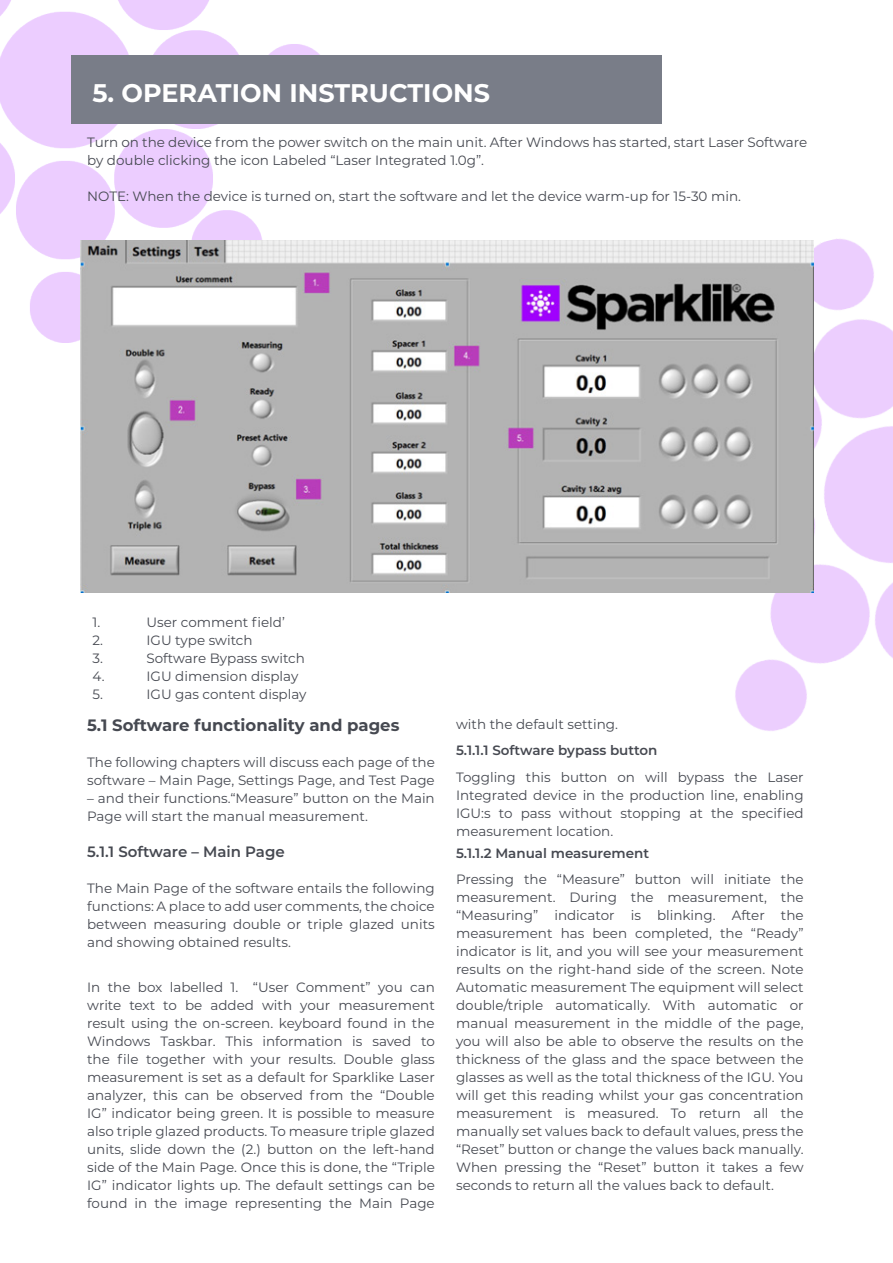
<style>
.page{position:relative;width:893px;height:1263px;background:#fff}
.page>*{position:absolute;margin:0;border:0;box-sizing:border-box;transform-origin:0 0}
.Pääotsikko{font:700 25.5px "Montserrat";color:#fff}
.t1{font:700 16.5px "Montserrat";color:#464951}
.t2{font:600 15px "Montserrat";color:#464951}
.t3{font:13.5px/18px "Montserrat";color:#464951;text-align:justify}
.t4{font:600 13.5px "Montserrat";color:#464951}
</style>
<div class="page">
<img style="left:0;top:0;width:329px;height:343px">
<img style="left:573px;top:238px;width:320px;height:493px">
<div style="left:71px;top:55px;width:590px;height:68px;background:#797d88"></div>
<img style="left:81px;top:241px;width:732px;height:352px">
<p class="Pääotsikko" style="left:92px;top:74px;width:399px">5. OPERATION INSTRUCTIONS</p>
<p class="t3" style="left:87px;top:133px;width:721px">Turn on the device from the power switch on the main unit. After Windows has started, start Laser Software by double clicking the icon Labeled “Laser Integrated 1.0g”.</p>
<p class="t3" style="left:87px;top:187px;width:655px">NOTE: When the device is turned on, start the software and let the device warm-up for 15-30 min.</p>
<p class="t3" style="left:92px;top:613px;width:9px">1.</p>
<p class="t3" style="left:146px;top:613px;width:140px">User comment field’</p>
<p class="t3" style="left:92px;top:631px;width:12px">2.</p>
<p class="t3" style="left:146px;top:631px;width:108px">IGU type switch</p>
<p class="t3" style="left:92px;top:649px;width:12px">3.</p>
<p class="t3" style="left:146px;top:649px;width:160px">Software Bypass switch</p>
<p class="t3" style="left:92px;top:667px;width:14px">4.</p>
<p class="t3" style="left:146px;top:667px;width:153px">IGU dimension display</p>
<p class="t3" style="left:92px;top:685px;width:12px">5.</p>
<p class="t3" style="left:146px;top:685px;width:162px">IGU gas content display</p>
<p class="t1" style="left:87px;top:714px;width:314px">5.1 Software functionality and pages</p>
<p class="t3" style="left:87px;top:753px;width:349px">The following chapters will discuss each page of the software – Main Page, Settings Page, and Test Page</p>
<p class="t3" style="left:87px;top:789px;width:349px">– and their functions.“Measure” button on the Main<br>Page will start the manual measurement.</p>
<p class="t2" style="left:87px;top:841px;width:199px">5.1.1 Software – Main Page</p>
<p class="t3" style="left:87px;top:879px;width:349px">The Main Page of the software entails the following functions: A place to add user comments, the choice between measuring double or triple glazed units and showing obtained results.</p>
<p class="t3" style="left:87px;top:978px;width:349px">In the box labelled 1. “User Comment” you can write text to be added with your measurement result using the on-screen. keyboard found in the Windows Taskbar. This information is saved to the file together with your results. Double glass measurement is set as a default for Sparklike Laser analyzer, this can be observed from the “Double IG” indicator being green. It is possible to measure also triple glazed products. To measure triple glazed units, slide down the (2.) button on the left-hand side of the Main Page. Once this is done, the “Triple IG” indicator lights up. The default settings can be found in the image representing the Main Page</p>
<p class="t3" style="left:456px;top:714px;width:163px">with the default setting.</p>
<p class="t4" style="left:456px;top:741px;width:203px">5.1.1.1 Software bypass button</p>
<p class="t3" style="left:456px;top:767px;width:349px">Toggling this button on will bypass the Laser Integrated device in the production line, enabling IGU:s to pass without stopping at the specified measurement location.</p>
<p class="t4" style="left:456px;top:843px;width:195px">5.1.1.2 Manual measurement</p>
<p class="t3" style="left:456px;top:870px;width:349px">Pressing the “Measure” button will initiate the measurement. During the measurement, the “Measuring” indicator is blinking. After the measurement has been completed, the “Ready” indicator is lit, and you will see your measurement results on the right-hand side of the screen. Note Automatic measurement The equipment will select double/triple automatically. With automatic or manual measurement in the middle of the page, you will also be able to observe the results on the thickness of the glass and the space between the glasses as well as the total thickness of the IGU. You will get this reading whilst your gas concentration measurement is measured. To return all the manually set values back to default values, press the “Reset” button or change the values back manually.<br>When pressing the “Reset” button it takes a few seconds to return all the values back to default.</p>
</div>
